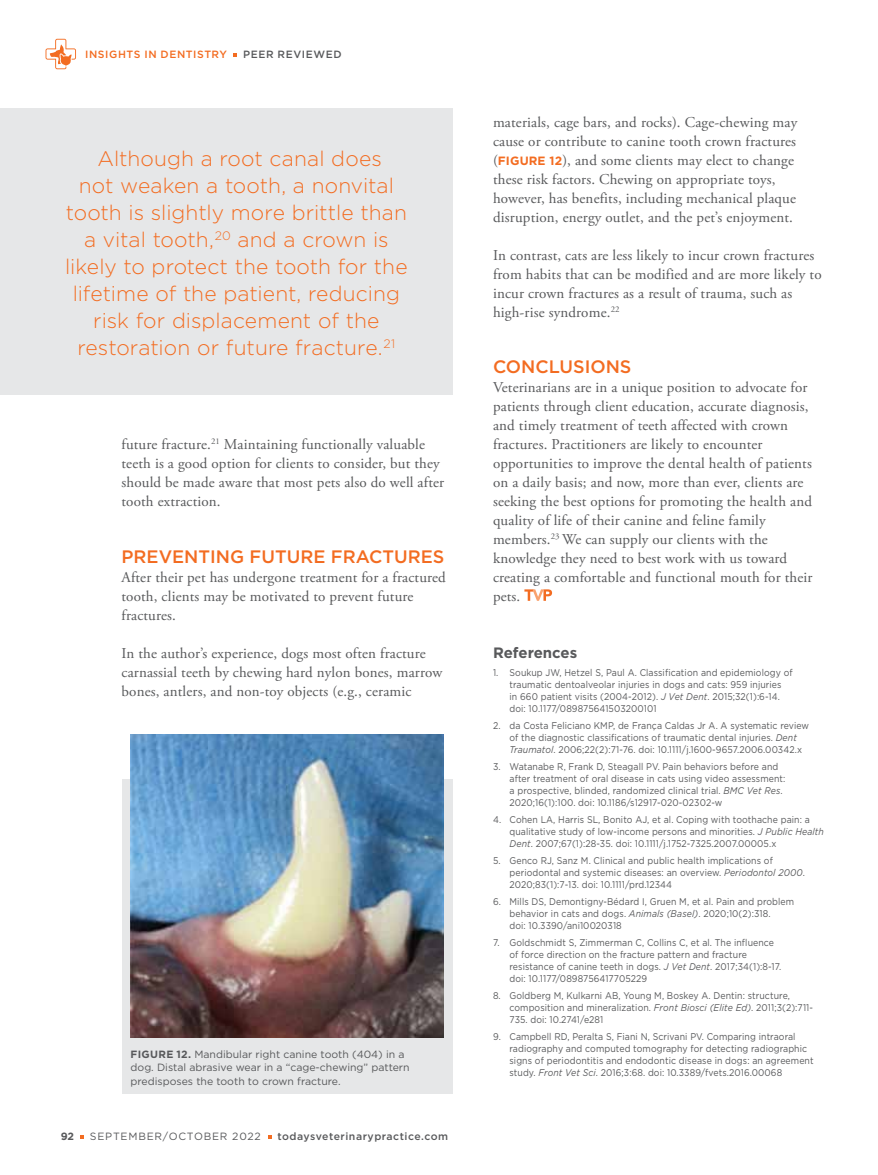
<style>
.page{position:relative;width:878px;height:1175px;background:#fff}
.page>*{position:absolute;margin:0;border:0;box-sizing:border-box;transform-origin:0 0}
.t1{font:300 21px/27px "Gotham";color:#f36c21;text-align:center}
.t2{font:500 18px "Gotham";color:#f36c21}
.t3{font:15px/18.9px "Adobe Garamond Pro";letter-spacing:.01em;color:#58595b}
.t4{font:700 15px "Gotham";color:#58595b}
.t5{font:10.5px/13.5px "Gotham";color:#58595b}
.t6{font:500 10.5px "Gotham";letter-spacing:.05em;color:#58595b}
.t7{font:10.5px "Gotham";letter-spacing:.075em;color:#58595b}
.t8{font:500 10.5px "Gotham";letter-spacing:.055em;color:#f36c21}
.t9{font:700 10.5px "Gotham";color:#58595b}
.t10{font:9.75px/12px "Gotham";letter-spacing:.01em;color:#58595b;scale:.9 1}
.s1{font-weight:700}
.s2{font-family:"Gotham";font-weight:700;font-size:12px;color:#f36c21}
.s3{font-style:italic}
</style>
<div class="page">
<svg style="left:80px;top:1135px;width:4px;height:3px"></svg>
<svg style="left:46px;top:39px;width:30px;height:30px"></svg>
<svg style="left:524px;top:589px;width:28px;height:12px"></svg>
<div style="left:0;top:108px;width:452px;height:287px;background:#e6e7e8"></div>
<div style="left:122px;top:779px;width:330px;height:314px;background:#e6e7e8"></div>
<img style="left:130px;top:734px;width:313px;height:303px">
<p class="t8" style="left:85px;top:50px;width:143px">INSIGHTS IN DENTISTRY</p>
<p class="t6" style="left:243px;top:50px;width:100px">PEER REVIEWED</p>
<p class="t1" style="left:65px;top:146px;width:344px">Although a root canal does<br>not weaken a tooth, a nonvital tooth is slightly more brittle than a vital tooth,<sup>20</sup> and a crown is likely to protect the tooth for the lifetime of the patient, reducing risk for displacement of the restoration or future fracture.<sup>21</sup></p>
<h3 class="t3" style="left:121px;top:436px;width:324px">future fracture.<sup>21</sup> Maintaining functionally valuable teeth is a good option for clients to consider, but they should be made aware that most pets also do well after tooth extraction.</h3>
<h2 class="t2" style="left:122px;top:548px;width:324px">PREVENTING FUTURE FRACTURES</h2>
<h3 class="t3" style="left:122px;top:569px;width:326px">After their pet has undergone treatment for a fractured tooth, clients may be motivated to prevent future fractures.</h3>
<h3 class="t3" style="left:122px;top:645px;width:322px">In the author’s experience, dogs most often fracture carnassial teeth by chewing hard nylon bones, marrow bones, antlers, and non-toy objects (e.g., ceramic</h3>
<p class="t5" style="left:130px;top:1048px;width:280px"><span class="s1">FIGURE 12.</span> Mandibular right canine tooth (404) in a dog. Distal abrasive wear in a “cage-chewing” pattern predisposes the tooth to crown fracture.</p>
<p class="t9" style="left:61px;top:1131px;width:15px">92</p>
<p class="t7" style="left:90px;top:1131px;width:172px">SEPTEMBER/OCTOBER 2022</p>
<p class="t6" style="left:277px;top:1131px;width:172px">todaysveterinarypractice.com</p>
<p class="t3" style="left:493px;top:114px;width:306px">materials, cage bars, and rocks). Cage-chewing may cause or contribute to canine tooth crown fractures (<span class="s2">FIGURE 12</span>), and some clients may elect to change these risk factors. Chewing on appropriate toys, however, has benefits, including mechanical plaque disruption, energy outlet, and the pet’s enjoyment.</p>
<h3 class="t3" style="left:493px;top:247px;width:330px">In contrast, cats are less likely to incur crown fractures from habits that can be modified and are more likely to incur crown fractures as a result of trauma, such as high-rise syndrome.<sup>22</sup></h3>
<h2 class="t2" style="left:493px;top:359px;width:140px">CONCLUSIONS</h2>
<p class="t3" style="left:493px;top:379px;width:321px">Veterinarians are in a unique position to advocate for patients through client education, accurate diagnosis, and timely treatment of teeth affected with crown fractures. Practitioners are likely to encounter opportunities to improve the dental health of patients on a daily basis; and now, more than ever, clients are seeking the best options for promoting the health and quality of life of their canine and feline family members.<sup>23</sup> We can supply our clients with the knowledge they need to best work with us toward creating a comfortable and functional mouth for their pets.</p>
<h3 class="t4" style="left:493px;top:645px;width:86px">References</h3>
<p class="t10" style="left:509px;top:667px;width:316px;text-indent:-16px">1. Soukup JW, Hetzel S, Paul A. Classification and epidemiology of traumatic dentoalveolar injuries in dogs and cats: 959 injuries<br>in 660 patient visits (2004-2012). <span class="s3">J Vet Dent</span>. 2015;32(1):6-14. doi: 10.1177/089875641503200101</p>
<p class="t10" style="left:509px;top:720px;width:334px;text-indent:-16px">2. da Costa Feliciano KMP, de França Caldas Jr A. A systematic review of the diagnostic classifications of traumatic dental injuries. <span class="s3">Dent<br>Traumatol</span>. 2006;22(2):71-76. doi: 10.1111/j.1600-9657.2006.00342.x</p>
<p class="t10" style="left:509px;top:761px;width:308px;text-indent:-16px">3. Watanabe R, Frank D, Steagall PV. Pain behaviors before and after treatment of oral disease in cats using video assessment: a prospective, blinded, randomized clinical trial. <span class="s3">BMC Vet Res</span>.<br>2020;16(1):100. doi: 10.1186/s12917-020-02302-w</p>
<p class="t10" style="left:509px;top:814px;width:351px;text-indent:-16px">4. Cohen LA, Harris SL, Bonito AJ, et al. Coping with toothache pain: a qualitative study of low-income persons and minorities. <span class="s3">J Public Health<br>Dent</span>. 2007;67(1):28-35. doi: 10.1111/j.1752-7325.2007.00005.x</p>
<p class="t10" style="left:509px;top:855px;width:330px;text-indent:-16px">5. Genco RJ, Sanz M. Clinical and public health implications of periodontal and systemic diseases: an overview. <span class="s3">Periodontol 2000</span>.<br>2020;83(1):7-13. doi: 10.1111/prd.12344</p>
<p class="t10" style="left:509px;top:896px;width:318px;text-indent:-16px">6. Mills DS, Demontigny-Bédard I, Gruen M, et al. Pain and problem behavior in cats and dogs. <span class="s3">Animals (Basel)</span>. 2020;10(2):318.<br>doi: 10.3390/ani10020318</p>
<p class="t10" style="left:509px;top:936px;width:303px;text-indent:-16px">7. Goldschmidt S, Zimmerman C, Collins C, et al. The influence of force direction on the fracture pattern and fracture resistance of canine teeth in dogs. <span class="s3">J Vet Dent</span>. 2017;34(1):8-17. doi: 10.1177/0898756417705229</p>
<p class="t10" style="left:509px;top:989px;width:339px;text-indent:-16px">8. Goldberg M, Kulkarni AB, Young M, Boskey A. Dentin: structure, composition and mineralization. <span class="s3">Front Biosci (Elite Ed)</span>. 2011;3(2):711-<br>735. doi: 10.2741/e281</p>
<p class="t10" style="left:509px;top:1030px;width:339px;text-indent:-16px">9. Campbell RD, Peralta S, Fiani N, Scrivani PV. Comparing intraoral radiography and computed tomography for detecting radiographic signs of periodontitis and endodontic disease in dogs: an agreement study. <span class="s3">Front Vet Sci</span>. 2016;3:68. doi: 10.3389/fvets.2016.00068</p>
</div>
